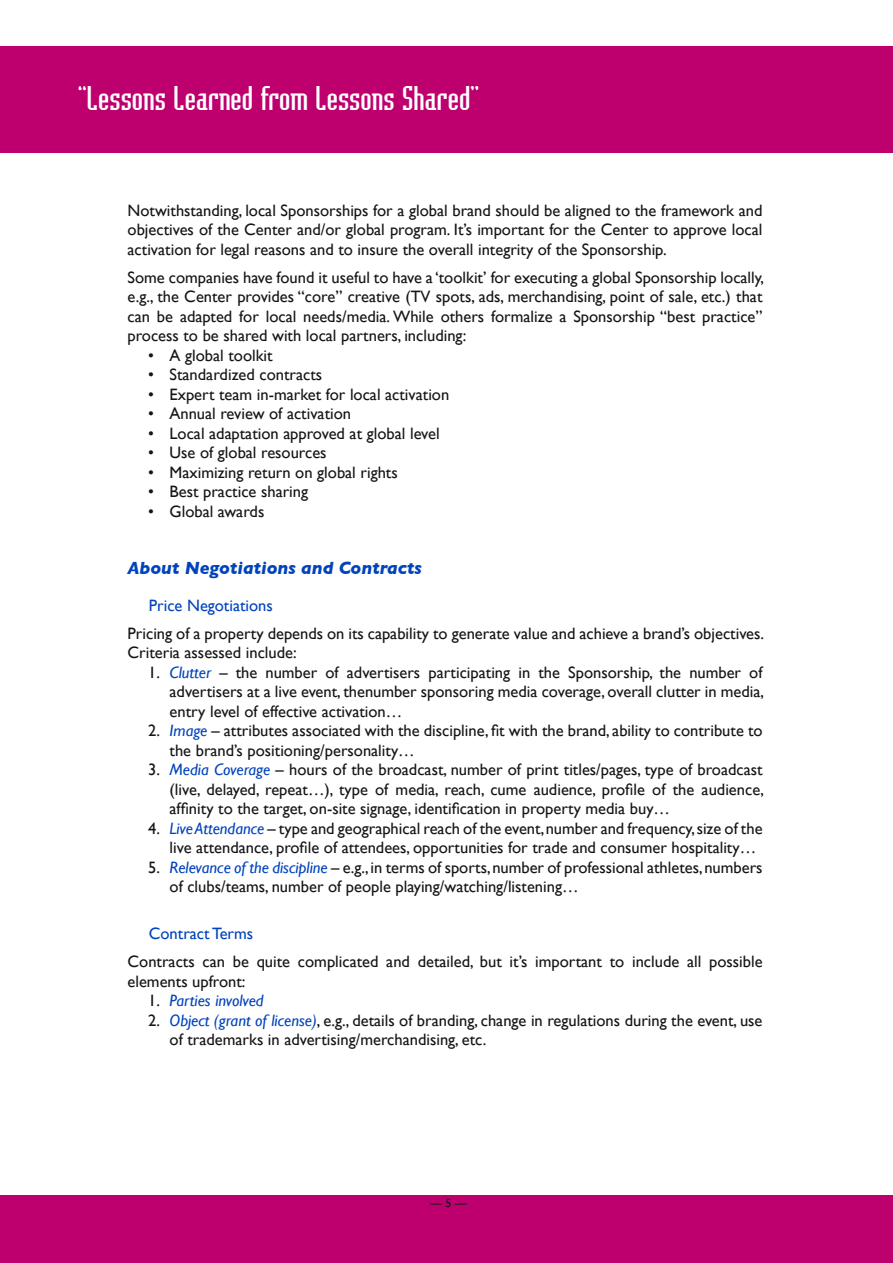
<style>
.page{position:relative;width:893px;height:1263px;background:#fff}
.page>*{position:absolute;margin:0;border:0;box-sizing:border-box;transform-origin:0 0}
.t1{font:36px "Badloc ICG";color:#fff}
.t2{font:italic 700 18px "Gill Sans";color:#0043bc}
.t3{font:16.5px/19.5px "Gill Sans";color:#151518}
.t4{font:16.5px "Gill Sans";color:#0043bc}
.t5{font:italic 16.5px "Gill Sans";color:#0043bc}
.t6{font:12px "Gill Sans";color:#151518}
.s1{font-style:italic;color:#0043bc}
.s2{font-style:normal;color:#151518}
</style>
<div class="page">
<div style="left:0;top:1195px;width:893px;height:68px;background:#bd006e"></div>
<div style="left:0;top:47px;width:893px;height:106px;background:#bd006e"></div>
<h1 class="t1" style="left:78px;top:78px;width:403px">“Lessons Learned from Lessons Shared”</h1>
<p class="t3" style="left:128px;top:200px;width:636px;text-align:justify">Notwithstanding, local Sponsorships for a global brand should be aligned to the framework and objectives of the Center and/or global program. It’s important for the Center to approve local activation for legal reasons and to insure the overall integrity of the Sponsorship.</p>
<p class="t3" style="left:128px;top:267px;width:638px;text-align:justify">Some companies have found it useful to have a ‘toolkit’ for executing a global Sponsorship locally, e.g., the Center provides “core” creative (TV spots, ads, merchandising, point of sale, etc.) that can be adapted for local needs/media. While others formalize a Sponsorship “best practice” process to be shared with local partners, including:</p>
<p class="t3" style="left:148px;top:345px;width:126px">• A global toolkit</p>
<p class="t3" style="left:148px;top:365px;width:175px">• Standardized contracts</p>
<p class="t3" style="left:148px;top:384px;width:302px">• Expert team in-market for local activation</p>
<p class="t3" style="left:148px;top:404px;width:204px">• Annual review of activation</p>
<p class="t3" style="left:148px;top:423px;width:293px">• Local adaptation approved at global level</p>
<p class="t3" style="left:148px;top:443px;width:180px">• Use of global resources</p>
<p class="t3" style="left:148px;top:462px;width:251px">• Maximizing return on global rights</p>
<p class="t3" style="left:148px;top:482px;width:161px">• Best practice sharing</p>
<p class="t3" style="left:148px;top:501px;width:118px">• Global awards</p>
<p class="t2" style="left:128px;top:557px;width:296px">About Negotiations and Contracts</p>
<p class="t4" style="left:149px;top:595px;width:126px">Price Negotiations</p>
<p class="t3" style="left:128px;top:623px;width:638px">Pricing of a property depends on its capability to generate value and achieve a brand’s objectives.<br>Criteria assessed include:</p>
<p class="t3" style="left:170px;top:662px;width:596px;text-align:justify;text-indent:-21px">1. <span class="s1">Clutter</span> – the number of advertisers participating in the Sponsorship, the number of advertisers at a live event, thenumber sponsoring media coverage, overall clutter in media, entry level of effective activation…</p>
<p class="t3" style="left:170px;top:721px;width:594px;text-indent:-21px">2. <span class="s1">Image</span> – attributes associated with the discipline, fit with the brand, ability to contribute to the brand’s positioning/personality…</p>
<p class="t3" style="left:170px;top:760px;width:596px;text-align:justify;text-indent:-21px">3. <span class="s1">Media Coverage</span> – hours of the broadcast, number of print titles/pages, type of broadcast (live, delayed, repeat…), type of media, reach, cume audience, profile of the audience, affinity to the target, on-site signage, identification in property media buy…</p>
<p class="t3" style="left:170px;top:818px;width:594px;text-indent:-21px">4. <span class="s1">Live Attendance</span> – type and geographical reach of the event, number and frequency, size of the live attendance, profile of attendees, opportunities for trade and consumer hospitality…</p>
<p class="t3" style="left:170px;top:857px;width:594px;text-indent:-21px">5. <span class="s1">Relevance of the discipline</span> – e.g., in terms of sports, number of professional athletes, numbers of clubs/teams, number of people playing/watching/listening…</p>
<p class="t4" style="left:149px;top:924px;width:106px">Contract Terms</p>
<p class="t3" style="left:128px;top:952px;width:636px">Contracts can be quite complicated and detailed, but it’s important to include all possible elements upfront:</p>
<p class="t5" style="left:148px;top:991px;width:117px"><span class="s2">1.</span> Parties involved</p>
<p class="t3" style="left:170px;top:1010px;width:594px;text-indent:-21px">2. <span class="s1">Object (grant of license)</span>, e.g., details of branding, change in regulations during the event, use of trademarks in advertising/merchandising, etc.</p>
<p class="t6" style="left:430px;top:1196px;width:38px">— 5 —</p>
</div>
